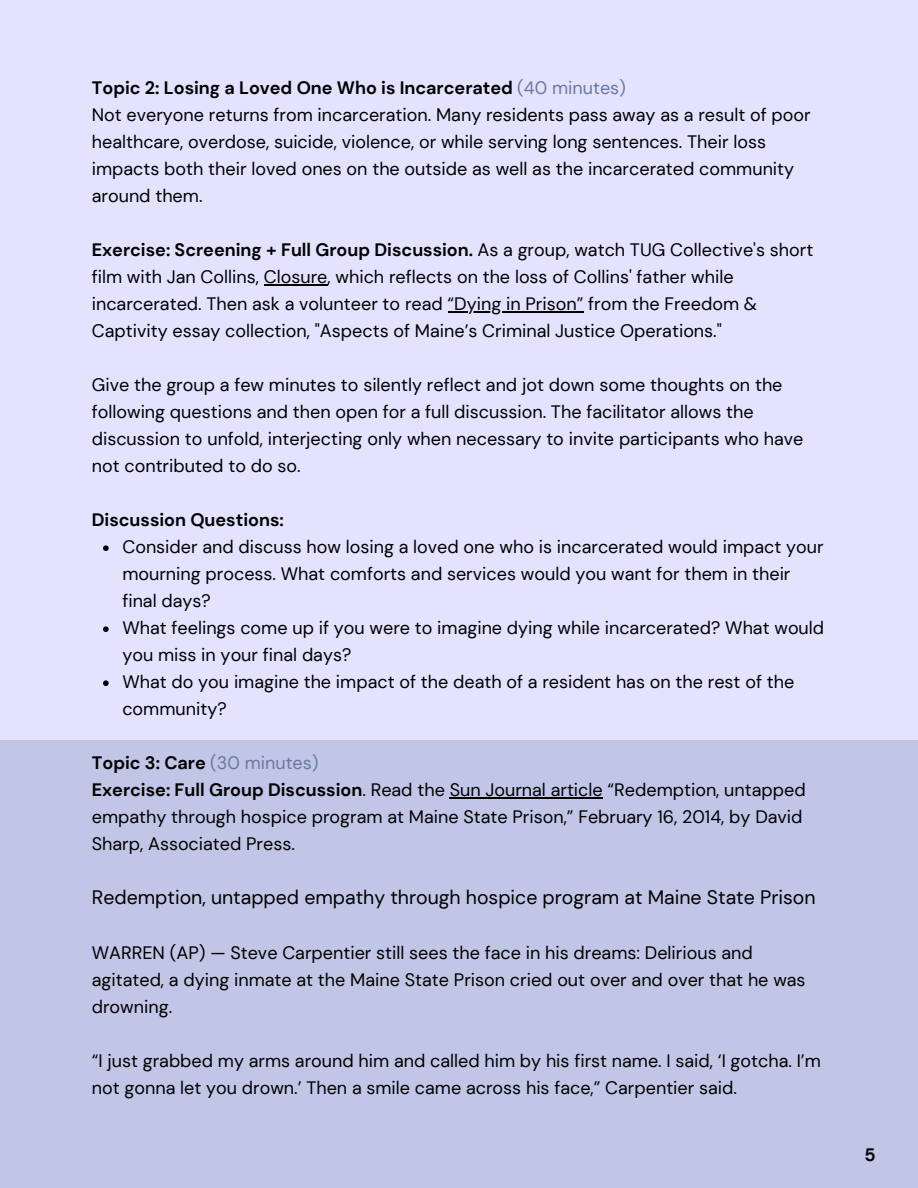
<style>
.page{position:relative;width:918px;height:1188px;background:#e4e2ff}
.page>*{position:absolute;margin:0;border:0;box-sizing:border-box;transform-origin:0 0}
.t1{font:19.5px "DM Sans";color:#000}
.t2{font:18px/27px "DM Sans";color:#000}
.t3{font:700 18px "DM Sans";color:#000}
.s1{font-weight:700}
.s2{color:#6879a3}
</style>
<div class="page">
<div style="left:0;top:740px;width:918px;height:448px;background:#c2c6e6"></div>
<hr style="left:264px;top:284px;width:64px;height:2px;background:#000">
<hr style="left:448px;top:311px;width:135px;height:2px;background:#000">
<svg style="left:103px;top:545px;width:6px;height:6px"></svg>
<svg style="left:103px;top:626px;width:6px;height:6px"></svg>
<svg style="left:103px;top:680px;width:6px;height:6px"></svg>
<hr style="left:450px;top:797px;width:153px;height:2px;background:#000">
<p class="t2" style="left:92px;top:75px;width:721px"><span class="s1">Topic 2: Losing a Loved One Who is Incarcerated</span> <span class="s2">(40 minutes)<br></span>Not everyone returns from incarceration. Many residents pass away as a result of poor healthcare, overdose, suicide, violence, or while serving long sentences. Their loss impacts both their loved ones on the outside as well as the incarcerated community around them.</p>
<p class="t2" style="left:92px;top:237px;width:723px"><span class="s1">Exercise: Screening + Full Group Discussion.</span> As a group, watch TUG Collective's short film with Jan Collins, Closure, which reflects on the loss of Collins' father while incarcerated. Then ask a volunteer to read “Dying in Prison” from the Freedom &amp; Captivity essay collection, "Aspects of Maine’s Criminal Justice Operations."</p>
<p class="t2" style="left:92px;top:372px;width:713px">Give the group a few minutes to silently reflect and jot down some thoughts on the following questions and then open for a full discussion. The facilitator allows the discussion to unfold, interjecting only when necessary to invite participants who have not contributed to do so.</p>
<p class="t3" style="left:92px;top:508px;width:194px">Discussion Questions:</p>
<p class="t2" style="left:122px;top:534px;width:703px">Consider and discuss how losing a loved one who is incarcerated would impact your mourning process. What comforts and services would you want for them in their final days?<br>What feelings come up if you were to imagine dying while incarcerated? What would you miss in your final days?<br>What do you imagine the impact of the death of a resident has on the rest of the community?</p>
<p class="t2" style="left:92px;top:750px;width:715px"><span class="s1">Topic 3: Care</span> <span class="s2">(30 minutes)<br></span><span class="s1">Exercise: Full Group Discussion</span>. Read the Sun Journal article “Redemption, untapped empathy through hospice program at Maine State Prison,” February 16, 2014, by David Sharp, Associated Press.</p>
<p class="t1" style="left:92px;top:885px;width:725px">Redemption, untapped empathy through hospice program at Maine State Prison</p>
<p class="t2" style="left:92px;top:940px;width:715px">WARREN (AP) — Steve Carpentier still sees the face in his dreams: Delirious and agitated, a dying inmate at the Maine State Prison cried out over and over that he was drowning.</p>
<p class="t2" style="left:92px;top:1048px;width:731px">“I just grabbed my arms around him and called him by his first name. I said, ‘I gotcha. I’m not gonna let you drown.’ Then a smile came across his face,” Carpentier said.</p>
<p class="t3" style="left:865px;top:1143px;width:13px">5</p>
</div>
